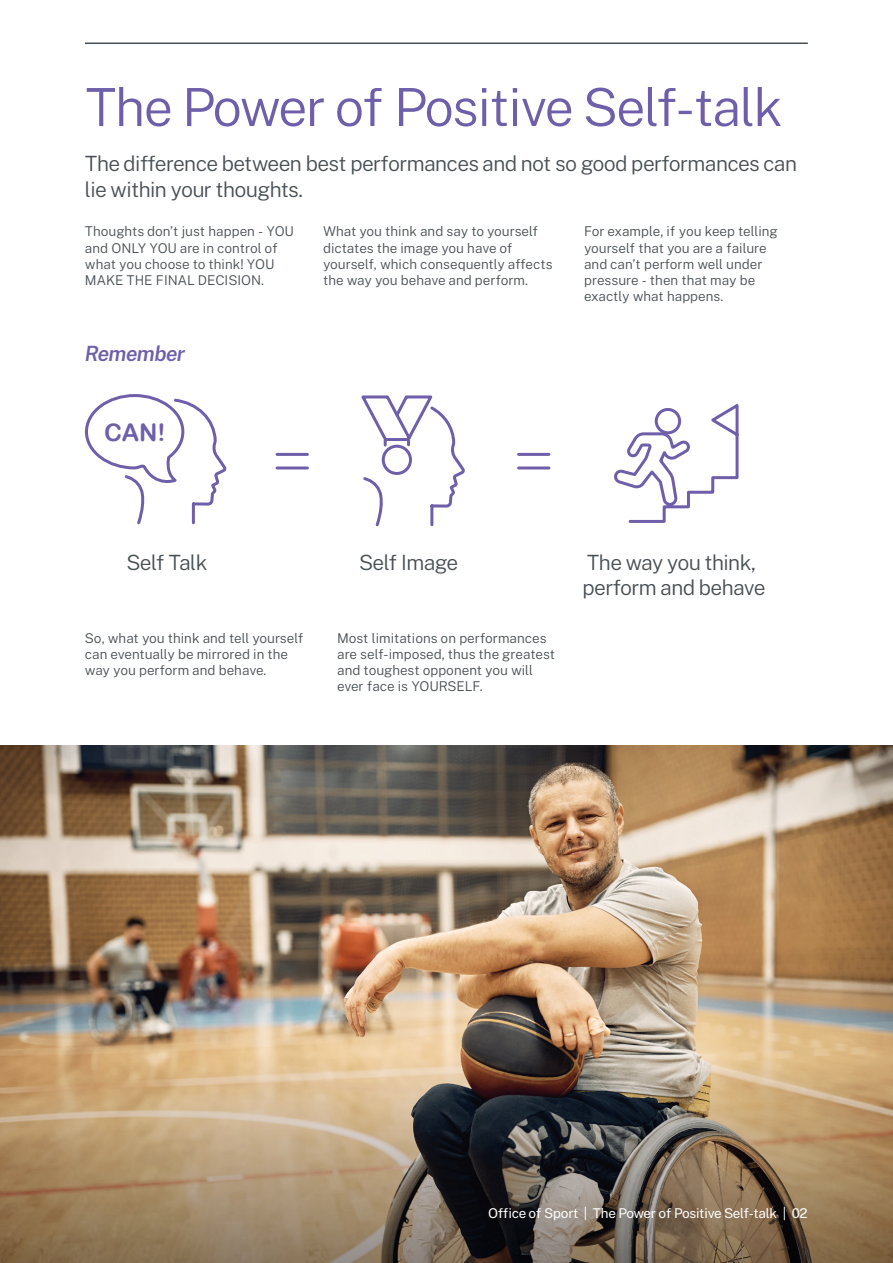
<style>
.page{position:relative;width:893px;height:1263px;background:#fff}
.page>*{position:absolute;margin:0;border:0;box-sizing:border-box;transform-origin:0 0}
.t1{font:300 52.5px "Public Sans";letter-spacing:-.035em;color:#6f5ea9}
.t2{font:24.15px "Arial Rounded MT Bold";color:#6f5ea9}
.t3{font:300 21px/25.2px "Public Sans";letter-spacing:-.035em;color:#474f54}
.t4{font:italic 600 21px "Public Sans";letter-spacing:-.03em;color:#6f5ea9}
.t5{font:300 13.5px/16.2px "Public Sans";letter-spacing:-.005em;color:#474f54}
.t6{font:13.5px "Public Sans";letter-spacing:-.025em;color:#fff}
</style>
<div class="page">
<img style="left:1px;top:745px;width:892px;height:301px">
<img style="left:1px;top:1046px;width:892px;height:217px">
<img style="left:0;top:697px;width:1px;height:566px">
<hr style="left:85px;top:43px;width:723px;height:1px;background:#474f54">
<svg style="left:85px;top:394px;width:142px;height:131px"></svg>
<svg style="left:361px;top:395px;width:104px;height:132px"></svg>
<svg style="left:614px;top:404px;width:125px;height:119px"></svg>
<hr style="left:277px;top:453px;width:30px;height:3px;background:#6f5ea9">
<hr style="left:277px;top:466px;width:30px;height:3px;background:#6f5ea9">
<hr style="left:519px;top:453px;width:30px;height:3px;background:#6f5ea9">
<hr style="left:519px;top:466px;width:30px;height:3px;background:#6f5ea9">
<h1 class="t1" style="left:85px;top:68px;width:700px">The Power of Positive Self-talk</h1>
<h3 class="t3" style="left:85px;top:150px;width:714px">The difference between best performances and not so good performances can lie within your thoughts.</h3>
<p class="t5" style="left:85px;top:223px;width:211px">Thoughts don’t just happen - YOU and ONLY YOU are in control of what you choose to think! YOU<br>MAKE THE FINAL DECISION.</p>
<p class="t5" style="left:323px;top:223px;width:231px">What you think and say to yourself dictates the image you have of yourself, which consequently affects the way you behave and perform.</p>
<p class="t5" style="left:584px;top:223px;width:195px">For example, if you keep telling yourself that you are a failure and can’t perform well under pressure - then that may be exactly what happens.</p>
<h3 class="t4" style="left:85px;top:338px;width:102px">Remember</h3>
<h2 class="t2" style="left:104px;top:418px;width:63px">CAN!</h2>
<h3 class="t3" style="left:127px;top:549px;width:82px">Self Talk</h3>
<h3 class="t3" style="left:359px;top:549px;width:101px">Self Image</h3>
<p class="t5" style="left:85px;top:629px;width:220px">So, what you think and tell yourself can eventually be mirrored in the way you perform and behave.</p>
<p class="t5" style="left:337px;top:629px;width:219px">Most limitations on performances are self-imposed, thus the greatest and toughest opponent you will ever face is YOURSELF.</p>
<h3 class="t3" style="left:583px;top:549px;width:184px">The way you think, perform and behave</h3>
<p class="t6" style="left:488px;top:1203px;width:321px">Office of Sport | The Power of Positive Self-talk | 02</p>
</div>
